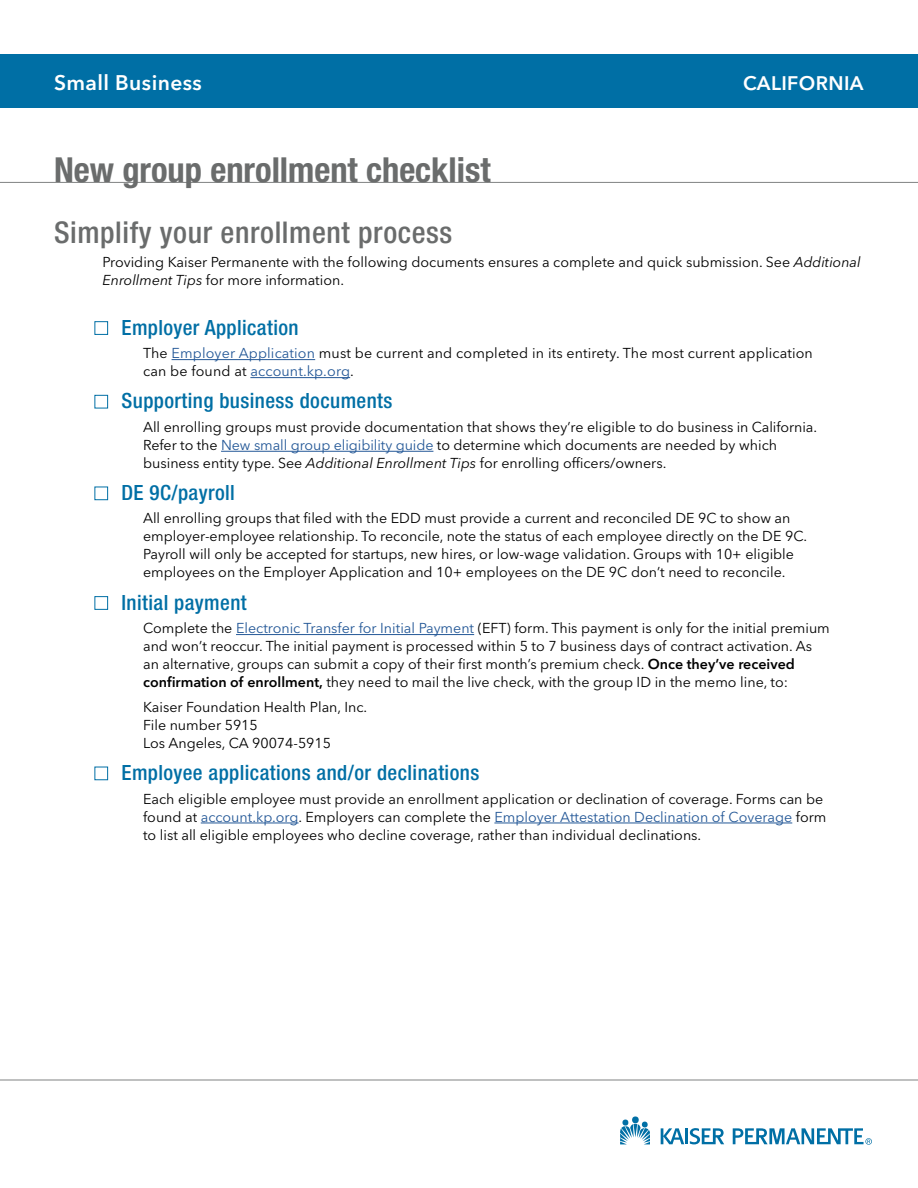
<style>
.page{position:relative;width:918px;height:1188px;background:#fff}
.page>*{position:absolute;margin:0;border:0;box-sizing:border-box;transform-origin:0 0}
.t1{font:700 condensed 34.5px "Helvetica Neue LT Std";color:#6a6c6c}
.KP_subhead_A{font:500 condensed 30px "Helvetica Neue LT Std";letter-spacing:.02em;color:#6a6c6c}
.KP_Subhead_B{font:500 condensed 21px "Helvetica Neue LT Std";letter-spacing:.02em;color:#006fa5}
.t2{font:600 21px "Avenir Next LT Pro";letter-spacing:.02em;color:#fff}
.t3{font:600 19.5px "Avenir Next LT Pro";letter-spacing:.02em;color:#fff}
._4_body{font:14.25px/18px "Avenir Next LT Pro";color:#000}
.s1{font-style:italic}
.s2{color:#245897}
.s3{font-weight:600}
</style>
<div class="page">
<hr style="left:0;top:182px;width:918px;height:1px;background:#818383">
<div style="left:0;top:54px;width:918px;height:54px;background:#006fa5"></div>
<hr style="left:172px;top:359px;width:143px;height:1px;background:#245897">
<hr style="left:250px;top:377px;width:100px;height:1px;background:#245897">
<hr style="left:221px;top:451px;width:212px;height:1px;background:#245897">
<hr style="left:236px;top:634px;width:238px;height:1px;background:#245897">
<hr style="left:201px;top:823px;width:98px;height:1px;background:#245897">
<hr style="left:494px;top:823px;width:298px;height:1px;background:#245897">
<div style="left:94px;top:321px;width:14px;height:14px;border:1px solid #006fa5"></div>
<div style="left:94px;top:395px;width:14px;height:13px;border:1px solid #006fa5"></div>
<div style="left:94px;top:487px;width:14px;height:13px;border:1px solid #006fa5"></div>
<div style="left:94px;top:596px;width:14px;height:14px;border:1px solid #006fa5"></div>
<div style="left:94px;top:767px;width:14px;height:13px;border:1px solid #006fa5"></div>
<hr style="left:0;top:1080px;width:918px;height:1px;background:#818383">
<svg style="left:620px;top:1119px;width:30px;height:25px"></svg>
<div style="left:632px;top:1116px;width:7px;height:7px;background:#006fa5;border-radius:50%"></div>
<hr style="left:685px;top:1128px;width:3px;height:16px;background:#006fa5">
<svg style="left:661px;top:1128px;width:23px;height:16px"></svg>
<svg style="left:690px;top:1128px;width:34px;height:16px"></svg>
<svg style="left:733px;top:1128px;width:139px;height:17px"></svg>
<p class="t2" style="left:54px;top:70px;width:149px">Small Business</p>
<p class="t3" style="left:743px;top:71px;width:122px">CALIFORNIA</p>
<p class="t1" style="left:54px;top:149px;width:438px">New group enrollment checklist</p>
<p class="KP_subhead_A" style="left:54px;top:215px;width:400px">Simplify your enrollment process</p>
<p class="_4_body" style="left:103px;top:253px;width:760px">Providing Kaiser Permanente with the following documents ensures a complete and quick submission. See <span class="s1">Additional<br>Enrollment Tips</span> for more information.</p>
<p class="KP_Subhead_B" style="left:122px;top:315px;width:179px">Employer Application</p>
<p class="_4_body" style="left:143px;top:344px;width:671px">The <span class="s2">Employer Application</span> must be current and completed in its entirety. The most current application can be found at <span class="s2">account.kp.org</span>.</p>
<p class="KP_Subhead_B" style="left:122px;top:388px;width:273px">Supporting business documents</p>
<p class="_4_body" style="left:143px;top:418px;width:676px">All enrolling groups must provide documentation that shows they’re eligible to do business in California.<br>Refer to the <span class="s2">New small group eligibility guide</span> to determine which documents are needed by which business entity type. See <span class="s1">Additional Enrollment Tips</span> for enrolling officers/owners.</p>
<p class="KP_Subhead_B" style="left:122px;top:480px;width:115px">DE 9C/payroll</p>
<p class="_4_body" style="left:143px;top:510px;width:666px">All enrolling groups that filed with the EDD must provide a current and reconciled DE 9C to show an employer-employee relationship. To reconcile, note the status of each employee directly on the DE 9C.<br>Payroll will only be accepted for startups, new hires, or low-wage validation. Groups with 10+ eligible employees on the Employer Application and 10+ employees on the DE 9C don’t need to reconcile.</p>
<p class="KP_Subhead_B" style="left:122px;top:590px;width:127px">Initial payment</p>
<p class="_4_body" style="left:143px;top:619px;width:688px">Complete the <span class="s2">Electronic Transfer for Initial Payment</span> (EFT) form. This payment is only for the initial premium and won’t reoccur. The initial payment is processed within 5 to 7 business days of contract activation. As an alternative, groups can submit a copy of their first month’s premium check. <span class="s3">Once they’ve received confirmation of enrollment,</span> they need to mail the live check, with the group ID in the memo line, to:</p>
<p class="_4_body" style="left:143px;top:698px;width:226px">Kaiser Foundation Health Plan, Inc.<br>File number 5915<br>Los Angeles, CA 90074-5915</p>
<p class="KP_Subhead_B" style="left:122px;top:760px;width:359px">Employee applications and/or declinations</p>
<p class="_4_body" style="left:143px;top:790px;width:685px">Each eligible employee must provide an enrollment application or declination of coverage. Forms can be found at <span class="s2">account.kp.org</span>. Employers can complete the <span class="s2">Employer Attestation Declination of Coverage</span> form to list all eligible employees who decline coverage, rather than individual declinations.</p>
</div>
